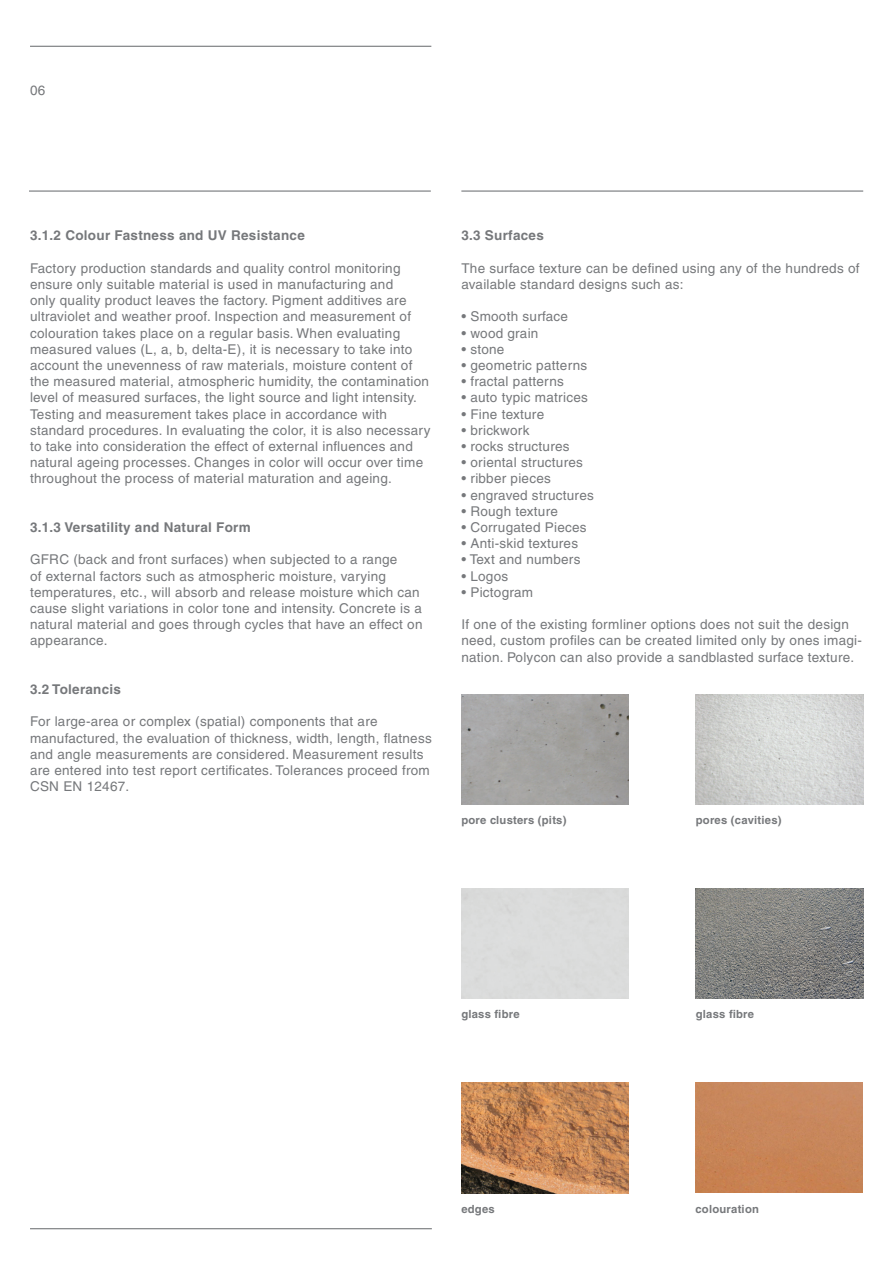
<style>
.page{position:relative;width:893px;height:1263px;background:#fff}
.page>*{position:absolute;margin:0;border:0;box-sizing:border-box;transform-origin:0 0}
.t1{font:13.5px/16.2px "Helvetica CE";letter-spacing:.02em;color:#76787b}
.t2{font:700 13.5px "Helvetica CE";letter-spacing:.02em;color:#76787b}
.t3{font:700 11.25px "Helvetica CE";letter-spacing:.02em;color:#76787b}
</style>
<div class="page">
<hr style="left:30px;top:46px;width:401px;height:1px;background:#76787b">
<hr style="left:30px;top:1228px;width:402px;height:1px;background:#76787b">
<hr style="left:461px;top:190px;width:402px;height:2px;background:#76787b">
<hr style="left:29px;top:190px;width:402px;height:2px;background:#76787b">
<img style="left:696px;top:888px;width:167px;height:110px">
<img style="left:695px;top:1082px;width:168px;height:111px">
<img style="left:461px;top:694px;width:168px;height:110px">
<img style="left:696px;top:694px;width:167px;height:110px">
<img style="left:461px;top:1083px;width:168px;height:110px">
<p class="t1" style="left:30px;top:82px;width:17px">06</p>
<p class="t2" style="left:30px;top:228px;width:276px">3.1.2 Colour Fastness and UV Resistance</p>
<p class="t1" style="left:30px;top:260px;width:402px">Factory production standards and quality control monitoring ensure only suitable material is used in manufacturing and<br>only quality product leaves the factory. Pigment additives are ultraviolet and weather proof. Inspection and measurement of colouration takes place on a regular basis. When evaluating measured values (L, a, b, delta-E), it is necessary to take into account the unevenness of raw materials, moisture content of the measured material, atmospheric humidity, the contamination level of measured surfaces, the light source and light intensity.<br>Testing and measurement takes place in accordance with standard procedures. In evaluating the color, it is also necessary to take into consideration the effect of external influences and natural ageing processes. Changes in color will occur over time throughout the process of material maturation and ageing.</p>
<p class="t2" style="left:30px;top:519px;width:222px">3.1.3 Versatility and Natural Form</p>
<p class="t1" style="left:30px;top:552px;width:394px">GFRC (back and front surfaces) when subjected to a range<br>of external factors such as atmospheric moisture, varying temperatures, etc., will absorb and release moisture which can cause slight variations in color tone and intensity. Concrete is a natural material and goes through cycles that have an effect on appearance.</p>
<p class="t2" style="left:30px;top:681px;width:93px">3.2 Tolerancis</p>
<p class="t1" style="left:30px;top:714px;width:403px">For large-area or complex (spatial) components that are manufactured, the evaluation of thickness, width, length, flatness and angle measurements are considered. Measurement results are entered into test report certificates. Tolerances proceed from CSN EN 12467.</p>
<p class="t2" style="left:461px;top:228px;width:84px">3.3 Surfaces</p>
<p class="t1" style="left:461px;top:260px;width:400px">The surface texture can be defined using any of the hundreds of available standard designs such as:</p>
<p class="t1" style="left:461px;top:309px;width:108px">• Smooth surface</p>
<p class="t1" style="left:461px;top:325px;width:79px">• wood grain</p>
<p class="t1" style="left:461px;top:341px;width:45px">• stone</p>
<p class="t1" style="left:461px;top:357px;width:127px">• geometric patterns</p>
<p class="t1" style="left:461px;top:373px;width:104px">• fractal patterns</p>
<p class="t1" style="left:461px;top:390px;width:128px">• auto typic matrices</p>
<p class="t1" style="left:461px;top:406px;width:84px">• Fine texture</p>
<p class="t1" style="left:461px;top:422px;width:70px">• brickwork</p>
<p class="t1" style="left:461px;top:438px;width:110px">• rocks structures</p>
<p class="t1" style="left:461px;top:454px;width:123px">• oriental structures</p>
<p class="t1" style="left:461px;top:471px;width:91px">• ribber pieces</p>
<p class="t1" style="left:461px;top:487px;width:134px">• engraved structures</p>
<p class="t1" style="left:461px;top:503px;width:98px">• Rough texture</p>
<p class="t1" style="left:461px;top:519px;width:127px">• Corrugated Pieces</p>
<p class="t1" style="left:461px;top:535px;width:118px">• Anti-skid textures</p>
<p class="t1" style="left:461px;top:552px;width:121px">• Text and numbers</p>
<p class="t1" style="left:461px;top:568px;width:48px">• Logos</p>
<p class="t1" style="left:461px;top:584px;width:73px">• Pictogram</p>
<p class="t1" style="left:461px;top:616px;width:402px">If one of the existing formliner options does not suit the design need, custom profiles can be created limited only by ones imagi&shy;nation. Polycon can also provide a sandblasted surface texture.</p>
<p class="t3" style="left:461px;top:813px;width:107px">pore clusters (pits)</p>
<p class="t3" style="left:696px;top:813px;width:87px">pores (cavities)</p>
<p class="t3" style="left:461px;top:1008px;width:60px">glass fibre</p>
<p class="t3" style="left:696px;top:1008px;width:60px">glass fibre</p>
<p class="t3" style="left:461px;top:1202px;width:35px">edges</p>
<p class="t3" style="left:695px;top:1202px;width:65px">colouration</p>
</div>
